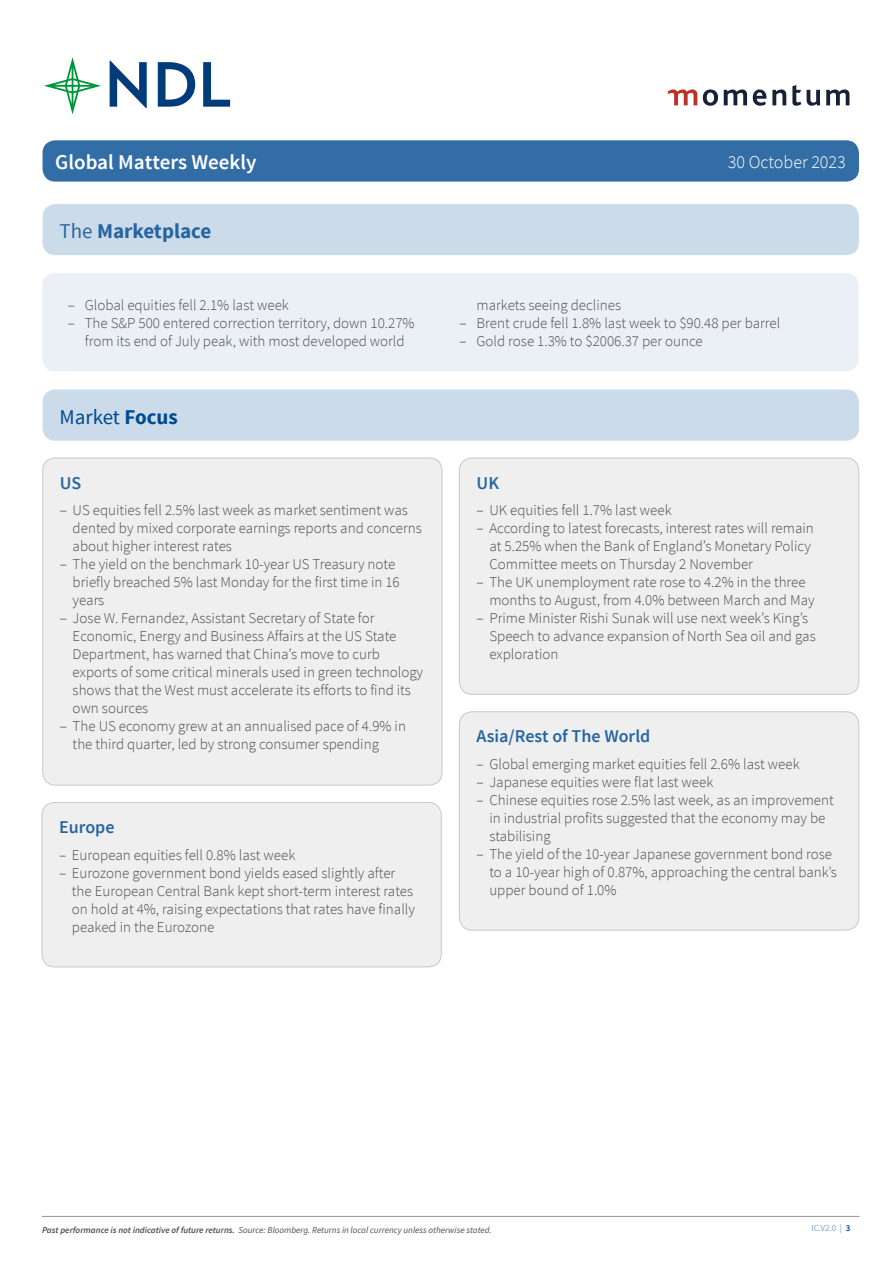
<style>
.page{position:relative;width:893px;height:1263px;background:#fff}
.page>*{position:absolute;margin:0;border:0;box-sizing:border-box;transform-origin:0 0}
.t1{font:600 21px "Source Sans Pro";color:#fff}
.t2{font:700 21px "Source Sans Pro";color:#2665a1}
.t3{font:21px "Source Sans Pro";color:#004990}
.t4{font:600 18px "Source Sans Pro";color:#2665a1}
.t5{font:300 18px "Source Sans Pro";color:#fff}
.t6{font:300 15px/18px "Source Sans Pro";color:#4d4d4f}
.t7{font:italic 9px "Source Sans Pro";color:#4d4d4f}
.t8{font:9px "Source Sans Pro";color:#80a4c8}
.s1{font-weight:400}
.s2{font-weight:700}
.s3{font-weight:600}
.s4{font-weight:600;color:#004990}
</style>
<div class="page">
<svg style="left:668px;top:89px;width:29px;height:16px"></svg>
<svg style="left:724px;top:89px;width:23px;height:16px"></svg>
<svg style="left:753px;top:89px;width:13px;height:17px"></svg>
<svg style="left:772px;top:89px;width:14px;height:16px"></svg>
<svg style="left:792px;top:85px;width:9px;height:21px"></svg>
<svg style="left:807px;top:90px;width:13px;height:16px"></svg>
<svg style="left:826px;top:89px;width:23px;height:16px"></svg>
<svg style="left:703px;top:89px;width:15px;height:17px"></svg>
<svg style="left:44px;top:57px;width:57px;height:57px"></svg>
<svg style="left:110px;top:61px;width:37px;height:47px"></svg>
<svg style="left:158px;top:62px;width:37px;height:45px"></svg>
<svg style="left:203px;top:62px;width:27px;height:45px"></svg>
<div style="left:43px;top:140px;width:816px;height:42px;background:#336da6;border-radius:13px"></div>
<hr style="left:42px;top:1216px;width:817px;height:1px;background:#939598">
<div style="left:43px;top:204px;width:816px;height:51px;background:#ccdbe9;border-radius:13px"></div>
<div style="left:43px;top:458px;width:399px;height:327px;background:#efefef;border-radius:13px"></div>
<div style="left:43px;top:458px;width:399px;height:327px;border:1px solid #c8c8ca;border-radius:13px"></div>
<div style="left:459px;top:712px;width:400px;height:218px;background:#efefef;border-radius:13px"></div>
<div style="left:459px;top:711px;width:400px;height:219px;border:1px solid #c8c8ca;border-radius:13px"></div>
<div style="left:42px;top:273px;width:817px;height:98px;background:#ebf0f6;border-radius:13px"></div>
<div style="left:42px;top:802px;width:399px;height:165px;background:#efefef;border-radius:13px"></div>
<div style="left:42px;top:802px;width:399px;height:165px;border:1px solid #c8c8ca;border-radius:13px"></div>
<div style="left:43px;top:389px;width:816px;height:52px;background:#ccdbe9;border-radius:13px"></div>
<div style="left:459px;top:458px;width:400px;height:236px;background:#efefef;border-radius:13px"></div>
<div style="left:459px;top:458px;width:400px;height:236px;border:1px solid #c8c8ca;border-radius:13px"></div>
<h1 class="t1" style="left:55px;top:149px;width:203px">Global Matters Weekly</h1>
<p class="t5" style="left:728px;top:151px;width:119px">30 October 2023</p>
<h1 class="t2" style="left:60px;top:217px;width:153px"><span class="s1">The</span> Marketplace</h1>
<p class="t6" style="left:68px;top:296px;width:223px">– Global equities fell 2.1% last week</p>
<p class="t6" style="left:68px;top:314px;width:348px;text-align:center">– The S&amp;P 500 entered correction territory, down 10.27% from its end of July peak, with most developed world</p>
<h1 class="t3" style="left:60px;top:404px;width:120px">Market <span class="s2">Focus</span></h1>
<p class="t6" style="left:476px;top:296px;width:146px">markets seeing declines</p>
<p class="t6" style="left:459px;top:314px;width:322px">– Brent crude fell 1.8% last week to $90.48 per barrel</p>
<p class="t6" style="left:459px;top:332px;width:245px">– Gold rose 1.3% to $2006.37 per ounce</p>
<p class="t4" style="left:60px;top:471px;width:23px">US</p>
<p class="t6" style="left:73px;top:501px;width:351px;text-indent:-13px">– US equities fell 2.5% last week as market sentiment was dented by mixed corporate earnings reports and concerns about higher interest rates</p>
<p class="t6" style="left:73px;top:555px;width:329px;text-indent:-13px">– The yield on the benchmark 10-year US Treasury note briefly breached 5% last Monday for the first time in 16 years</p>
<p class="t6" style="left:73px;top:609px;width:352px;text-indent:-13px">– Jose W. Fernandez, Assistant Secretary of State for Economic, Energy and Business Affairs at the US State Department, has warned that China’s move to curb exports of some critical minerals used in green technology shows that the West must accelerate its efforts to find its own sources</p>
<p class="t6" style="left:73px;top:717px;width:335px;text-indent:-13px">– The US economy grew at an annualised pace of 4.9% in the third quarter, led by strong consumer spending</p>
<p class="t4" style="left:477px;top:725px;width:175px">Asia/Rest of The World</p>
<p class="t6" style="left:477px;top:755px;width:325px">– Global emerging market equities fell 2.6% last week</p>
<p class="t6" style="left:477px;top:773px;width:238px">– Japanese equities were flat last week</p>
<p class="t6" style="left:489px;top:791px;width:346px;text-indent:-13px">– Chinese equities rose 2.5% last week, as an improvement in industrial profits suggested that the economy may be stabilising</p>
<p class="t6" style="left:489px;top:845px;width:349px;text-indent:-13px">– The yield of the 10-year Japanese government bond rose to a 10-year high of 0.87%, approaching the central bank’s upper bound of 1.0%</p>
<p class="t4" style="left:477px;top:471px;width:24px">UK</p>
<p class="t6" style="left:477px;top:501px;width:197px">– UK equities fell 1.7% last week</p>
<p class="t6" style="left:489px;top:519px;width:326px;text-indent:-13px">– According to latest forecasts, interest rates will remain at 5.25% when the Bank of England’s Monetary Policy<br>Committee meets on Thursday 2 November</p>
<p class="t6" style="left:489px;top:573px;width:327px;text-indent:-13px">– The UK unemployment rate rose to 4.2% in the three months to August, from 4.0% between March and May</p>
<p class="t6" style="left:489px;top:609px;width:328px;text-indent:-13px">– Prime Minister Rishi Sunak will use next week’s King’s<br>Speech to advance expansion of North Sea oil and gas exploration</p>
<p class="t4" style="left:59px;top:816px;width:57px">Europe</p>
<p class="t6" style="left:59px;top:846px;width:238px">– European equities fell 0.8% last week</p>
<p class="t6" style="left:72px;top:864px;width:345px;text-indent:-13px">– Eurozone government bond yields eased slightly after the European Central Bank kept short-term interest rates on hold at 4%, raising expectations that rates have finally peaked in the Eurozone</p>
<p class="t7" style="left:42px;top:1224px;width:451px"><span class="s3">Past performance is not indicative of future returns.</span> Source: Bloomberg. Returns in local currency unless otherwise stated.</p>
<p class="t8" style="left:811px;top:1223px;width:41px">IC.V2.0 | <span class="s4">3</span></p>
</div>
